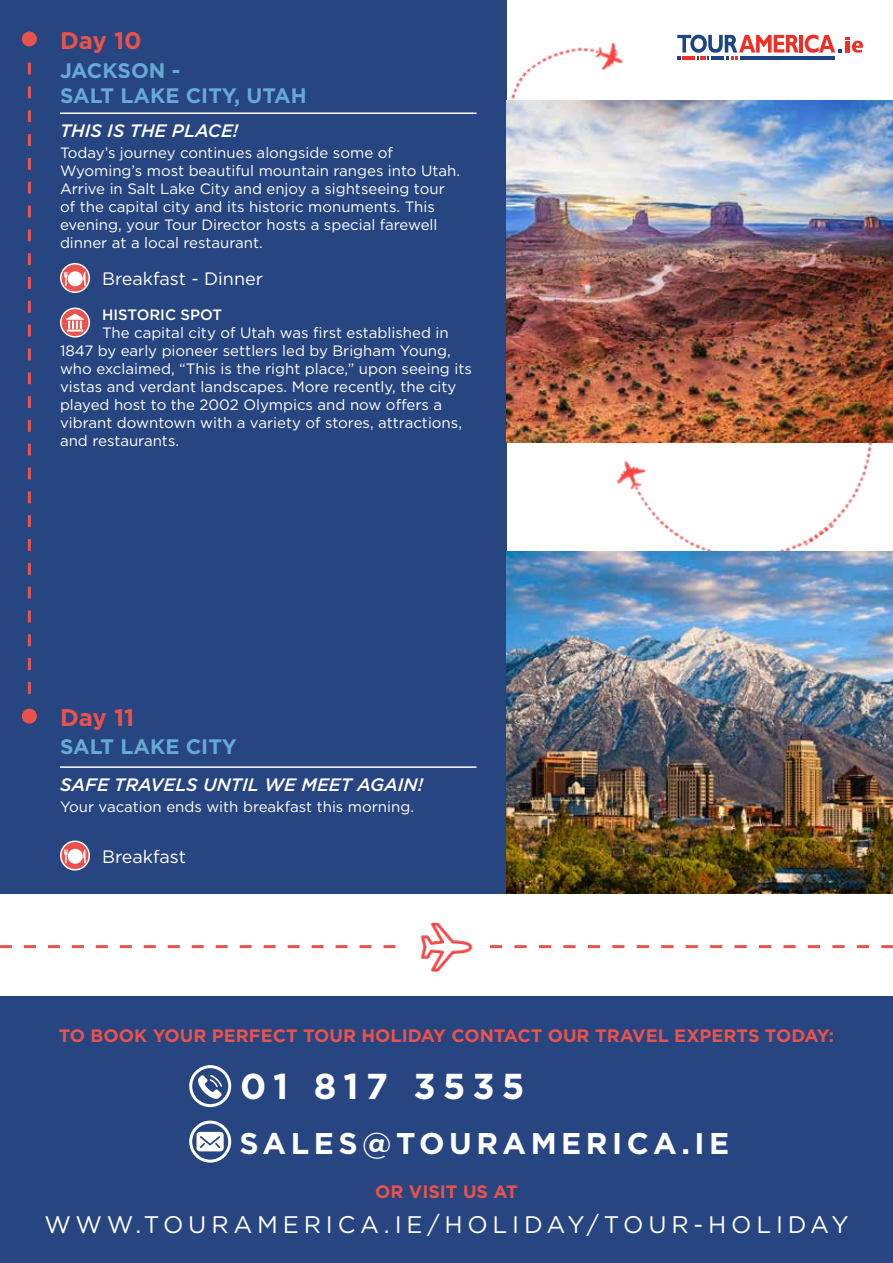
<style>
.page{position:relative;width:893px;height:1263px;background:#fff}
.page>*{position:absolute;margin:0;border:0;box-sizing:border-box;transform-origin:0 0}
.t1{font:700 36px "Gotham";letter-spacing:.195em;color:#fff}
.t2{font:700 30px "Gotham";letter-spacing:.15em;color:#fff}
.t3{font:24px "Gotham";letter-spacing:.2em;color:#fff}
.t4{font:700 24px "Gotham";color:#e9534b}
.t5{font:700 21px/25.2px "Gotham";color:#66aad4}
.t6{font:700 18px "Gotham";color:#e9534b}
.t7{font:italic 500 18px "Gotham";color:#fff}
.t8{font:18px "Gotham";color:#fff}
.t9{font:15px/18px "Gotham";color:#fff}
.t10{font:500 15px "Gotham";color:#fff}
</style>
<div class="page">
<div style="left:0;top:0;width:506px;height:893px;background:#274580"></div>
<div style="left:0;top:997px;width:893px;height:266px;background:#274580"></div>
<img style="left:394px;top:14px;width:499px;height:537px">
<hr style="left:799px;top:35px;width:4px;height:18px;background:#ed2f26">
<svg style="left:677px;top:35px;width:122px;height:25px"></svg>
<hr style="left:711px;top:56px;width:13px;height:4px;background:#1c4584">
<hr style="left:741px;top:56px;width:94px;height:4px;background:#1c4584">
<svg style="left:805px;top:35px;width:58px;height:18px"></svg>
<img style="left:506px;top:100px;width:387px;height:342px">
<img style="left:506px;top:551px;width:387px;height:342px">
<div style="left:22px;top:32px;width:15px;height:15px;background:#e9534b;border-radius:50%"></div>
<div style="left:22px;top:709px;width:15px;height:15px;background:#e9534b;border-radius:50%"></div>
<svg style="left:28px;top:63px;width:3px;height:631px"></svg>
<hr style="left:60px;top:113px;width:416px;height:1px;background:#fff">
<hr style="left:60px;top:766px;width:416px;height:2px;background:#fff">
<svg style="left:0;top:945px;width:395px;height:3px"></svg>
<svg style="left:490px;top:945px;width:403px;height:3px"></svg>
<div style="left:189px;top:1065px;width:42px;height:42px;border:3px solid #fff;border-radius:50%"></div>
<div style="left:189px;top:1120px;width:42px;height:42px;border:3px solid #fff;border-radius:50%"></div>
<svg style="left:198px;top:1075px;width:24px;height:24px"></svg>
<svg style="left:197px;top:1132px;width:27px;height:19px"></svg>
<img style="left:420px;top:924px;width:53px;height:48px">
<svg style="left:61px;top:308px;width:28px;height:29px"></svg>
<div style="left:60px;top:308px;width:30px;height:30px;border:2px solid #fff;border-radius:50%"></div>
<svg style="left:66px;top:314px;width:18px;height:18px"></svg>
<svg style="left:61px;top:264px;width:28px;height:28px"></svg>
<div style="left:60px;top:263px;width:30px;height:30px;border:2px solid #fff;border-radius:50%"></div>
<svg style="left:64px;top:271px;width:22px;height:15px"></svg>
<svg style="left:61px;top:841px;width:28px;height:29px"></svg>
<div style="left:60px;top:840px;width:30px;height:30px;border:2px solid #fff;border-radius:50%"></div>
<svg style="left:64px;top:849px;width:22px;height:15px"></svg>
<h3 class="t4" style="left:60px;top:25px;width:83px">Day 10</h3>
<h3 class="t5" style="left:60px;top:58px;width:248px">JACKSON -<br>SALT LAKE CITY, UTAH</h3>
<p class="t7" style="left:60px;top:119px;width:180px">THIS IS THE PLACE!</p>
<p class="t9" style="left:60px;top:143px;width:402px">Today’s journey continues alongside some of Wyoming’s most beautiful mountain ranges into Utah.<br>Arrive in Salt Lake City and enjoy a sightseeing tour of the capital city and its historic monuments. This evening, your Tour Director hosts a special farewell dinner at a local restaurant.</p>
<p class="t8" style="left:102px;top:267px;width:163px">Breakfast - Dinner</p>
<p class="t10" style="left:102px;top:304px;width:122px">HISTORIC SPOT</p>
<p class="t9" style="left:60px;top:323px;width:413px;text-indent:42px">The capital city of Utah was first established in 1847 by early pioneer settlers led by Brigham Young, who exclaimed, “This is the right place,” upon seeing its vistas and verdant landscapes. More recently, the city played host to the 2002 Olympics and now offers a vibrant downtown with a variety of stores, attractions, and restaurants.</p>
<h3 class="t4" style="left:60px;top:701px;width:76px">Day 11</h3>
<h3 class="t5" style="left:60px;top:734px;width:179px">SALT LAKE CITY</h3>
<p class="t7" style="left:60px;top:773px;width:365px">SAFE TRAVELS UNTIL WE MEET AGAIN!</p>
<p class="t9" style="left:60px;top:797px;width:355px">Your vacation ends with breakfast this morning.</p>
<p class="t8" style="left:102px;top:845px;width:86px">Breakfast</p>
<p class="t6" style="left:59px;top:1024px;width:777px">TO BOOK YOUR PERFECT TOUR HOLIDAY CONTACT OUR TRAVEL EXPERTS TODAY:</p>
<h1 class="t1" style="left:240px;top:1062px;width:286px">01 817 3535</h1>
<h2 class="t2" style="left:239px;top:1124px;width:491px">SALES@TOURAMERICA.IE</h2>
<p class="t6" style="left:375px;top:1180px;width:144px">OR VISIT US AT</p>
<h3 class="t3" style="left:44px;top:1209px;width:806px">WWW.TOURAMERICA.IE/HOLIDAY/TOUR-HOLIDAY</h3>
</div>
